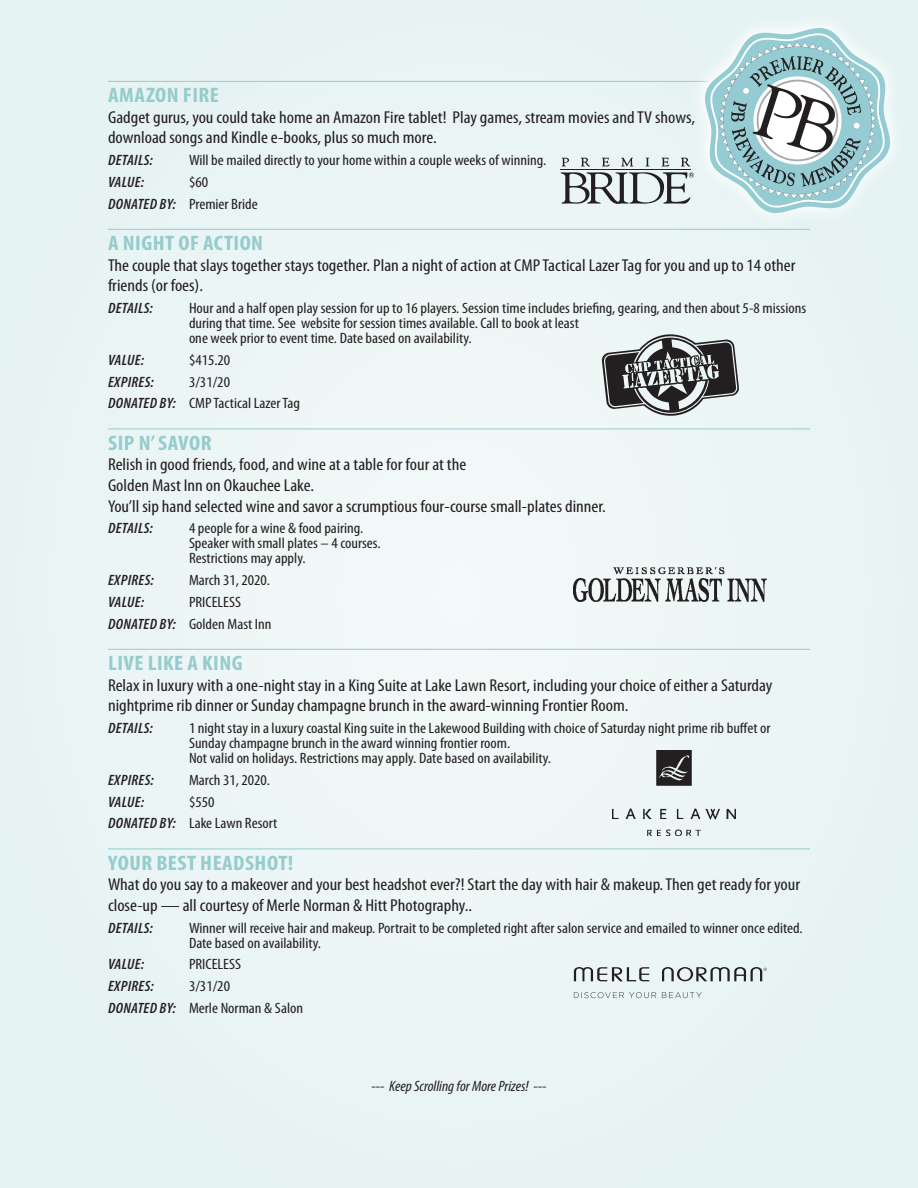
<style>
.page{position:relative;width:918px;height:1188px;background:#eaf4f4}
.page>*{position:absolute;margin:0;border:0;box-sizing:border-box;transform-origin:0 0}
.t1{font:700 condensed 21px "Myriad Pro";letter-spacing:.02em;color:#96cccc;scale:1.1 1}
.text{font:condensed 17.25px/20.7px "Myriad Pro";color:#231f20;scale:1.1 1}
.List{font:condensed 15px/15px "Myriad Pro";color:#231f20;scale:1.1 1}
.List-2{font:italic 600 condensed 15px "Myriad Pro";letter-spacing:.02em;color:#231f20;scale:1.05 1}
.List-3{font:italic condensed 15px "Myriad Pro";color:#231f20;scale:1.05 1}
.s1{font-weight:600;font-style:italic}
</style>
<div class="page">
<hr style="left:108px;top:81px;width:600px;height:1px;background:#96cccc">
<hr style="left:108px;top:229px;width:702px;height:1px;background:#96cccc">
<hr style="left:108px;top:429px;width:702px;height:1px;background:#96cccc">
<hr style="left:108px;top:649px;width:702px;height:1px;background:#96cccc">
<hr style="left:108px;top:849px;width:702px;height:1px;background:#96cccc">
<svg style="left:656px;top:80px;width:154px;height:150px"></svg>
<svg style="left:702px;top:26px;width:189px;height:190px"></svg>
<svg style="left:601px;top:334px;width:138px;height:82px"></svg>
<img style="left:613px;top:751px;width:123px;height:85px">
<svg style="left:561px;top:158px;width:133px;height:46px"></svg>
<hr style="left:561px;top:169px;width:130px;height:1px;background:#231f20">
<img style="left:574px;top:567px;width:193px;height:35px">
<svg style="left:574px;top:967px;width:193px;height:14px"></svg>
<svg style="left:574px;top:992px;width:128px;height:6px"></svg>
<p class="t1" style="left:108px;top:83px;width:102px">AMAZON FIRE</p>
<p class="text" style="left:108px;top:107px;width:535px">Gadget gurus, you could take home an Amazon Fire tablet! Play games, stream movies and TV shows, download songs and Kindle e-books, plus so much more.</p>
<p class="List-2" style="left:108px;top:152px;width:44px">DETAILS:</p>
<p class="List" style="left:189px;top:153px;width:326px">Will be mailed directly to your home within a couple weeks of winning.</p>
<p class="List-2" style="left:108px;top:174px;width:36px">VALUE:</p>
<p class="List" style="left:189px;top:175px;width:19px">$60</p>
<p class="List" style="left:108px;top:196px;width:138px"><span class="s1">DONATED BY:</span> Premier Bride</p>
<p class="t1" style="left:108px;top:231px;width:142px">A NIGHT OF ACTION</p>
<p class="text" style="left:108px;top:255px;width:627px">The couple that slays together stays together. Plan a night of action at CMP Tactical Lazer Tag for you and up to 14 other friends (or foes).</p>
<p class="List-2" style="left:108px;top:300px;width:44px">DETAILS:</p>
<p class="List" style="left:189px;top:301px;width:563px">Hour and a half open play session for up to 16 players. Session time includes briefing, gearing, and then about 5-8 missions during that time. See website for session times available. Call to book at least<br>one week prior to event time. Date based on availability.</p>
<p class="List-2" style="left:108px;top:352px;width:36px">VALUE:</p>
<p class="List" style="left:189px;top:353px;width:39px">$415.20</p>
<p class="List-2" style="left:108px;top:374px;width:45px">EXPIRES:</p>
<p class="List" style="left:189px;top:374px;width:39px">3/31/20</p>
<p class="List" style="left:108px;top:396px;width:176px"><span class="s1">DONATED BY:</span> CMP Tactical Lazer Tag</p>
<p class="t1" style="left:108px;top:431px;width:95px">SIP N’ SAVOR</p>
<p class="text" style="left:108px;top:455px;width:327px">Relish in good friends, food, and wine at a table for four at the</p>
<p class="text" style="left:108px;top:475px;width:189px">Golden Mast Inn on Okauchee Lake.</p>
<p class="text" style="left:108px;top:496px;width:454px">You’ll sip hand selected wine and savor a scrumptious four-course small-plates dinner.</p>
<p class="List-2" style="left:108px;top:520px;width:44px">DETAILS:</p>
<p class="List" style="left:189px;top:521px;width:176px">4 people for a wine &amp; food pairing.<br>Speaker with small plates – 4 courses.<br>Restrictions may apply.</p>
<p class="List-2" style="left:108px;top:572px;width:45px">EXPIRES:</p>
<p class="List" style="left:189px;top:573px;width:75px">March 31, 2020.</p>
<p class="List-2" style="left:108px;top:594px;width:36px">VALUE:</p>
<p class="List" style="left:189px;top:595px;width:49px">PRICELESS</p>
<p class="List" style="left:108px;top:616px;width:150px"><span class="s1">DONATED BY:</span> Golden Mast Inn</p>
<p class="t1" style="left:108px;top:651px;width:124px">LIVE LIKE A KING</p>
<p class="text" style="left:108px;top:675px;width:606px">Relax in luxury with a one-night stay in a King Suite at Lake Lawn Resort, including your choice of either a Saturday nightprime rib dinner or Sunday champagne brunch in the award-winning Frontier Room.</p>
<p class="List-2" style="left:108px;top:720px;width:44px">DETAILS:</p>
<p class="List" style="left:189px;top:721px;width:530px">1 night stay in a luxury coastal King suite in the Lakewood Building with choice of Saturday night prime rib buffet or<br>Sunday champagne brunch in the award winning frontier room.<br>Not valid on holidays. Restrictions may apply. Date based on availability.</p>
<p class="List-2" style="left:108px;top:772px;width:45px">EXPIRES:</p>
<p class="List" style="left:189px;top:773px;width:75px">March 31, 2020.</p>
<p class="List-2" style="left:108px;top:794px;width:36px">VALUE:</p>
<p class="List" style="left:189px;top:794px;width:25px">$550</p>
<p class="List" style="left:108px;top:816px;width:155px"><span class="s1">DONATED BY:</span> Lake Lawn Resort</p>
<p class="t1" style="left:108px;top:851px;width:170px">YOUR BEST HEADSHOT!</p>
<p class="text" style="left:108px;top:875px;width:631px">What do you say to a makeover and your best headshot ever?! Start the day with hair &amp; makeup. Then get ready for your close-up — all courtesy of Merle Norman &amp; Hitt Photography..</p>
<p class="List-2" style="left:108px;top:920px;width:44px">DETAILS:</p>
<p class="List" style="left:189px;top:921px;width:560px">Winner will receive hair and makeup. Portrait to be completed right after salon service and emailed to winner once edited.<br>Date based on availability.</p>
<p class="List-2" style="left:108px;top:956px;width:36px">VALUE:</p>
<p class="List" style="left:189px;top:957px;width:49px">PRICELESS</p>
<p class="List-2" style="left:108px;top:978px;width:45px">EXPIRES:</p>
<p class="List" style="left:189px;top:979px;width:39px">3/31/20</p>
<p class="List" style="left:108px;top:1001px;width:179px"><span class="s1">DONATED BY:</span> Merle Norman &amp; Salon</p>
<p class="List-3" style="left:371px;top:1078px;width:168px">--- Keep Scrolling for More Prizes! ---</p>
</div>
